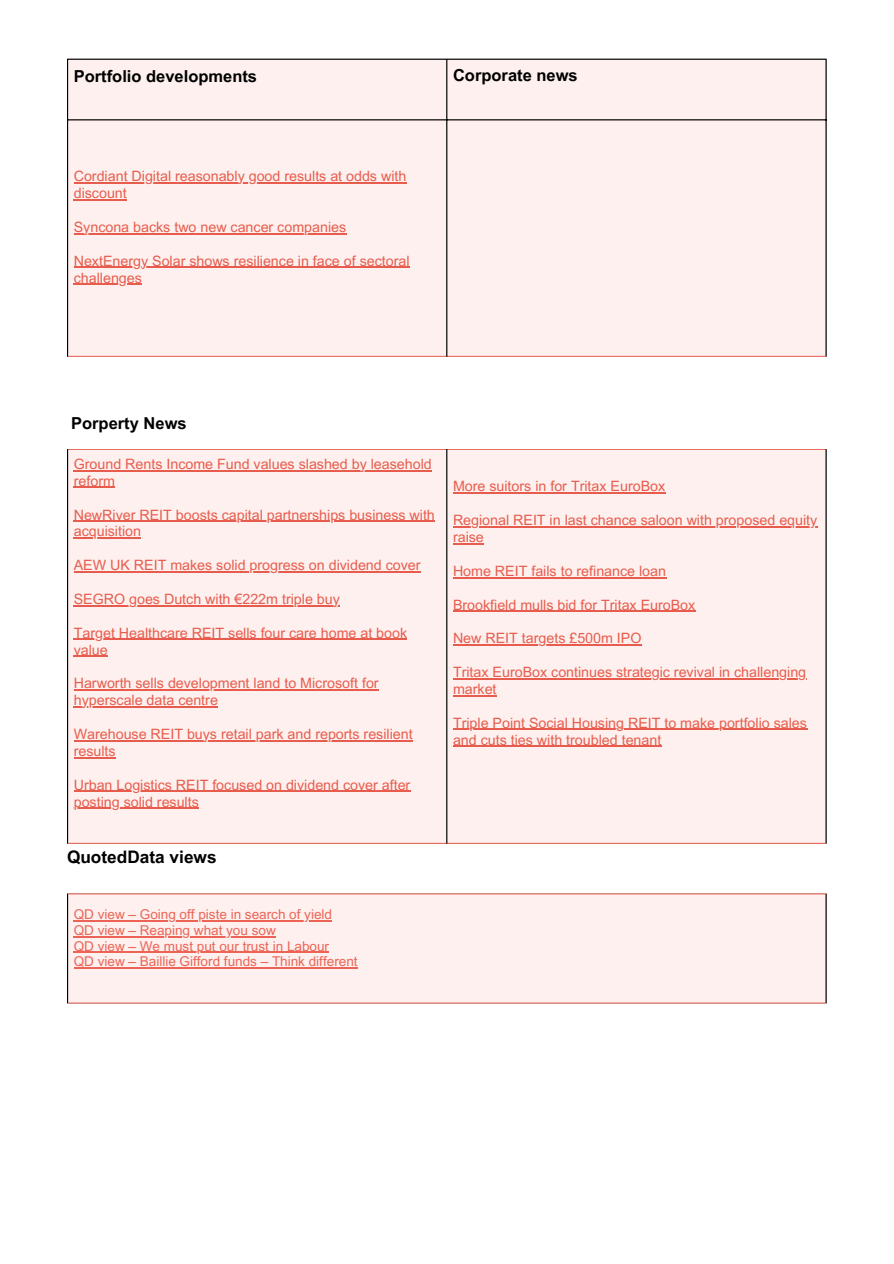
<style>
.page{position:relative;width:894px;height:1264px;background:#fff}
.page>*{position:absolute;margin:0;border:0;box-sizing:border-box;transform-origin:0 0}
.t1{font:700 17.25px "Arial MT Pro";color:#000}
.t2{font:700 16.5px "Arial MT Pro";color:#000}
.t3{font:14.25px/16.8px "Arial MT Pro";color:#e85c4d}
.t4{font:13.5px/15.8px "Arial MT Pro";color:#ec6456}
</style>
<div class="page">
<div style="left:68px;top:60px;width:757px;height:296px;background:#fdf0ee"></div>
<hr style="left:74px;top:182px;width:332px;height:1px;background:#e85c4d">
<hr style="left:74px;top:199px;width:53px;height:1px;background:#e85c4d">
<hr style="left:74px;top:233px;width:272px;height:1px;background:#e85c4d">
<hr style="left:74px;top:267px;width:335px;height:1px;background:#e85c4d">
<hr style="left:74px;top:284px;width:68px;height:1px;background:#e85c4d">
<hr style="left:68px;top:356px;width:757px;height:1px;background:#e85c4e">
<hr style="left:67px;top:60px;width:1px;height:297px;background:#000">
<hr style="left:446px;top:60px;width:1px;height:297px;background:#000">
<hr style="left:825px;top:60px;width:1px;height:297px;background:#000">
<hr style="left:67px;top:59px;width:759px;height:1px;background:#000">
<hr style="left:67px;top:119px;width:759px;height:1px;background:#000">
<div style="left:68px;top:450px;width:757px;height:393px;background:#fdf0ee"></div>
<hr style="left:74px;top:470px;width:357px;height:1px;background:#e85c4d">
<hr style="left:74px;top:487px;width:41px;height:1px;background:#e85c4d">
<hr style="left:74px;top:520px;width:361px;height:2px;background:#e85c4d">
<hr style="left:74px;top:537px;width:67px;height:1px;background:#e85c4d">
<hr style="left:74px;top:571px;width:346px;height:1px;background:#e85c4d">
<hr style="left:74px;top:605px;width:266px;height:1px;background:#e85c4d">
<hr style="left:74px;top:639px;width:333px;height:1px;background:#e85c4d">
<hr style="left:74px;top:655px;width:34px;height:2px;background:#e85c4d">
<hr style="left:74px;top:689px;width:304px;height:1px;background:#e85c4d">
<hr style="left:74px;top:706px;width:144px;height:1px;background:#e85c4d">
<hr style="left:74px;top:740px;width:338px;height:1px;background:#e85c4d">
<hr style="left:74px;top:757px;width:42px;height:1px;background:#e85c4d">
<hr style="left:74px;top:790px;width:336px;height:2px;background:#e85c4d">
<hr style="left:74px;top:807px;width:125px;height:1px;background:#e85c4d">
<hr style="left:453px;top:492px;width:212px;height:1px;background:#e85c4d">
<hr style="left:453px;top:526px;width:364px;height:1px;background:#e85c4d">
<hr style="left:453px;top:543px;width:31px;height:1px;background:#e85c4d">
<hr style="left:453px;top:577px;width:213px;height:1px;background:#e85c4d">
<hr style="left:453px;top:610px;width:242px;height:2px;background:#e85c4d">
<hr style="left:453px;top:644px;width:188px;height:1px;background:#e85c4d">
<hr style="left:453px;top:678px;width:353px;height:1px;background:#e85c4d">
<hr style="left:453px;top:695px;width:43px;height:1px;background:#e85c4d">
<hr style="left:453px;top:729px;width:353px;height:1px;background:#e85c4d">
<hr style="left:453px;top:745px;width:208px;height:2px;background:#e85c4d">
<hr style="left:68px;top:449px;width:757px;height:1px;background:#ec6456">
<hr style="left:68px;top:843px;width:757px;height:1px;background:#ec6456">
<hr style="left:67px;top:449px;width:1px;height:394px;background:#000">
<hr style="left:446px;top:449px;width:1px;height:394px;background:#000">
<hr style="left:825px;top:449px;width:1px;height:394px;background:#000">
<div style="left:67px;top:893px;width:759px;height:110px;background:#fdf0ee"></div>
<hr style="left:74px;top:920px;width:258px;height:1px;background:#ec6456">
<hr style="left:74px;top:936px;width:202px;height:1px;background:#ec6456">
<hr style="left:74px;top:951px;width:255px;height:1px;background:#ec6456">
<hr style="left:74px;top:967px;width:283px;height:1px;background:#ec6456">
<hr style="left:68px;top:893px;width:757px;height:1px;background:#ec6456">
<hr style="left:68px;top:1002px;width:757px;height:1px;background:#ec6456">
<hr style="left:67px;top:893px;width:1px;height:110px;background:#000">
<hr style="left:825px;top:893px;width:1px;height:110px;background:#000">
<p class="t2" style="left:74px;top:70px;width:185px">Portfolio developments</p>
<p class="t2" style="left:453px;top:69px;width:126px">Corporate news</p>
<p class="t3" style="left:74px;top:170px;width:334px">Cordiant Digital reasonably good results at odds with discount</p>
<p class="t3" style="left:74px;top:220px;width:274px">Syncona backs two new cancer companies</p>
<p class="t3" style="left:74px;top:254px;width:337px">NextEnergy Solar shows resilience in face of sectoral</p>
<h1 class="t3" style="left:74px;top:271px;width:70px">challenges</h1>
<p class="t2" style="left:71px;top:417px;width:117px">Porperty News</p>
<p class="t3" style="left:74px;top:457px;width:359px">Ground Rents Income Fund values slashed by leasehold reform</p>
<p class="t3" style="left:74px;top:508px;width:362px">NewRiver REIT boosts capital partnerships business with</p>
<p class="t3" style="left:74px;top:525px;width:69px">acquisition</p>
<p class="t3" style="left:74px;top:558px;width:348px">AEW UK REIT makes solid progress on dividend cover</p>
<p class="t3" style="left:74px;top:592px;width:267px">SEGRO goes Dutch with €222m triple buy</p>
<p class="t3" style="left:74px;top:626px;width:335px">Target Healthcare REIT sells four care home at book value</p>
<p class="t3" style="left:74px;top:676px;width:306px">Harworth sells development land to Microsoft for</p>
<p class="t3" style="left:74px;top:693px;width:146px">hyperscale data centre</p>
<p class="t3" style="left:74px;top:727px;width:340px">Warehouse REIT buys retail park and reports resilient results</p>
<p class="t3" style="left:74px;top:778px;width:338px">Urban Logistics REIT focused on dividend cover after</p>
<p class="t3" style="left:74px;top:795px;width:127px">posting solid results</p>
<p class="t1" style="left:67px;top:850px;width:151px">QuotedData views</p>
<p class="t4" style="left:74px;top:908px;width:285px">QD view – Going off piste in search of yield<br>QD view – Reaping what you sow<br>QD view – We must put our trust in Labour<br>QD view – Baillie Gifford funds – Think different</p>
<p class="t3" style="left:453px;top:480px;width:214px">More suitors in for Tritax EuroBox</p>
<p class="t3" style="left:453px;top:513px;width:366px">Regional REIT in last chance saloon with proposed equity raise</p>
<p class="t3" style="left:453px;top:564px;width:214px">Home REIT fails to refinance loan</p>
<p class="t3" style="left:453px;top:598px;width:244px">Brookfield mulls bid for Tritax EuroBox</p>
<h1 class="t3" style="left:453px;top:631px;width:190px">New REIT targets £500m IPO</h1>
<p class="t3" style="left:453px;top:665px;width:354px">Tritax EuroBox continues strategic revival in challenging market</p>
<p class="t3" style="left:453px;top:716px;width:355px">Triple Point Social Housing REIT to make portfolio sales and cuts ties with troubled tenant</p>
</div>
